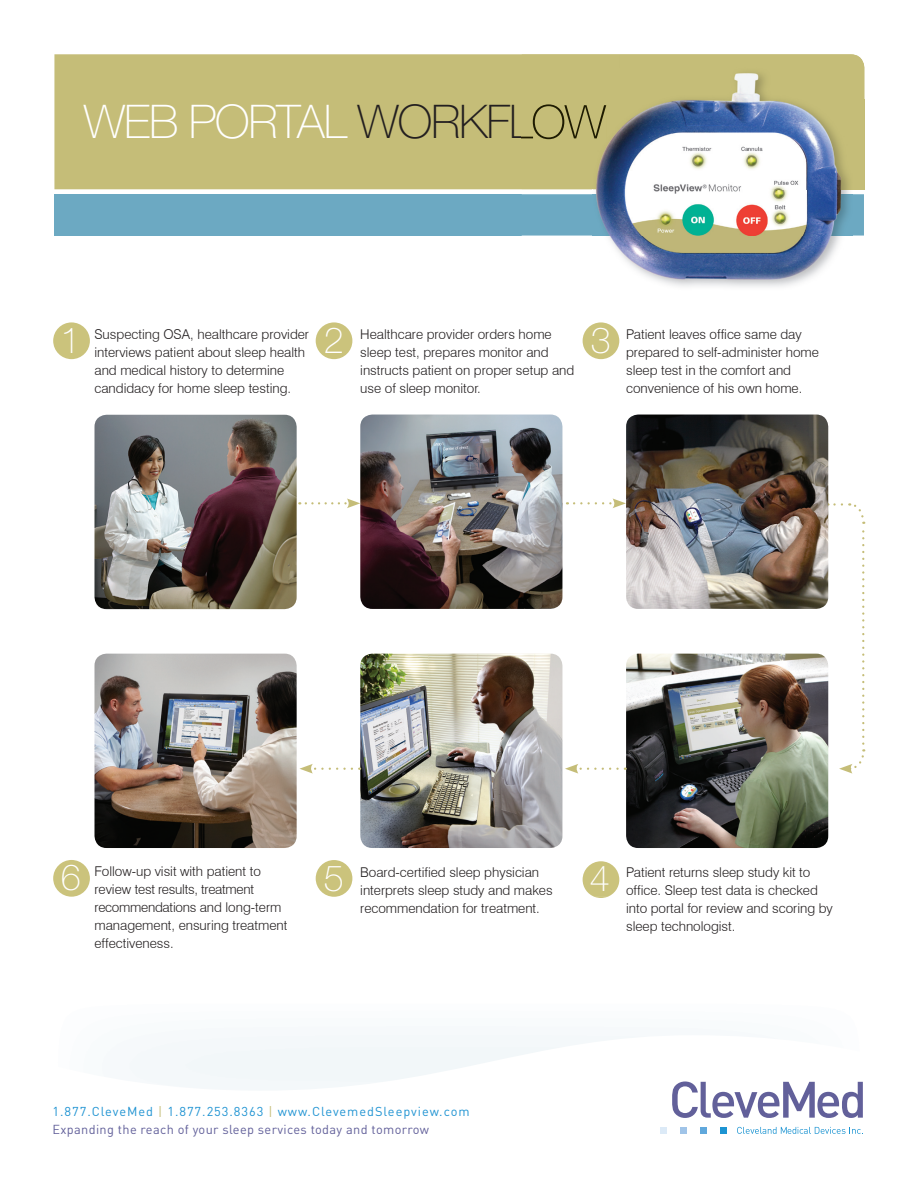
<style>
.page{position:relative;width:918px;height:1188px;background:#fff}
.page>*{position:absolute;margin:0;border:0;box-sizing:border-box;transform-origin:0 0}
.t1{font:100 46.5px "Helvetica Neue LT Std";letter-spacing:-.025em;color:#fff}
.t2{font:100 36px "Helvetica Neue LT Std";color:#fff}
.t3{font:300 13.5px/18px "Swiss 721 BT";color:#231f20}
.t4{font:12.75px/18px "DIN";letter-spacing:.025em;color:#1f93d2}
.s1{color:#231f20}
.s2{color:#c5bd78}
.s3{color:#62609a}
</style>
<div class="page">
<svg style="left:130px;top:1035px;width:733px;height:99px"></svg>
<svg style="left:737px;top:1127px;width:126px;height:7px"></svg>
<svg style="left:672px;top:1082px;width:191px;height:36px"></svg>
<div style="left:720px;top:1127px;width:6px;height:7px;background:#1c94d2"></div>
<div style="left:700px;top:1127px;width:7px;height:7px;background:#60a8dc"></div>
<div style="left:680px;top:1127px;width:7px;height:7px;background:#a0c4e8"></div>
<div style="left:660px;top:1127px;width:7px;height:7px;background:#dceaf7"></div>
<div style="left:54px;top:54px;width:468px;height:135px;background:#c5bd78"></div>
<div style="left:54px;top:194px;width:468px;height:42px;background:#6ca9c2"></div>
<img style="left:522px;top:54px;width:98px;height:306px">
<img style="left:522px;top:104px;width:71px;height:35px">
<div style="left:522px;top:194px;width:342px;height:42px;background:#6ca9c2"></div>
<img style="left:593px;top:67px;width:260px;height:223px">
<img style="left:593px;top:104px;width:13px;height:35px">
<svg style="left:828px;top:502px;width:38px;height:272px"></svg>
<img style="left:626px;top:415px;width:202px;height:194px">
<img style="left:583px;top:322px;width:36px;height:37px;border-radius:18px">
<img style="left:626px;top:654px;width:202px;height:194px">
<svg style="left:583px;top:861px;width:36px;height:37px"></svg>
<img style="left:94px;top:415px;width:203px;height:194px">
<div style="left:53px;top:322px;width:37px;height:37px;background:#cbc37c;border-radius:50%"></div>
<img style="left:360px;top:415px;width:202px;height:194px">
<div style="left:316px;top:322px;width:36px;height:37px;background:#cbc37c;border-radius:50%"></div>
<img style="left:360px;top:654px;width:202px;height:194px">
<div style="left:316px;top:860px;width:36px;height:37px;background:#cbc37c;border-radius:50%"></div>
<img style="left:94px;top:654px;width:203px;height:194px">
<div style="left:53px;top:860px;width:37px;height:37px;background:#cbc37c;border-radius:50%"></div>
<svg style="left:306px;top:498px;width:54px;height:10px"></svg>
<svg style="left:574px;top:498px;width:52px;height:10px"></svg>
<svg style="left:565px;top:764px;width:53px;height:10px"></svg>
<svg style="left:299px;top:764px;width:53px;height:10px"></svg>
<h1 class="t1" style="left:84px;top:95px;width:524px">WEB PORTAL <span class="s1">WORKFLOW</span></h1>
<h2 class="t2" style="left:324px;top:320px;width:22px">2</h2>
<h2 class="t2" style="left:61px;top:320px;width:22px">1</h2>
<p class="t3" style="left:360px;top:325px;width:216px">Healthcare provider orders home sleep test, prepares monitor and instructs patient on proper setup and use of sleep monitor.</p>
<p class="t3" style="left:94px;top:325px;width:216px">Suspecting OSA, healthcare provider interviews patient about sleep health and medical history to determine candidacy for home sleep testing.</p>
<h2 class="t2" style="left:591px;top:320px;width:22px">3</h2>
<p class="t3" style="left:626px;top:325px;width:194px">Patient leaves office same day prepared to self-administer home sleep test in the comfort and convenience of his own home.</p>
<h2 class="t2" style="left:61px;top:857px;width:22px">6</h2>
<p class="t3" style="left:94px;top:862px;width:194px">Follow-up visit with patient to review test results, treatment recommendations and long-term management, ensuring treatment effectiveness.</p>
<h2 class="t2" style="left:324px;top:858px;width:22px">5</h2>
<p class="t3" style="left:360px;top:863px;width:194px">Board-certified sleep physician interprets sleep study and makes recommendation for treatment.</p>
<h2 class="t2" style="left:590px;top:857px;width:22px">4</h2>
<p class="t3" style="left:626px;top:863px;width:208px">Patient returns sleep study kit to office. Sleep test data is checked into portal for review and scoring by sleep technologist.</p>
<p class="t4" style="left:52px;top:1102px;width:419px">1.877.CleveMed <span class="s2">|</span> 1.877.253.8363 <span class="s2">|</span> www.ClevemedSleepview.com<br><span class="s3">Expanding the reach of your sleep services today and tomorrow</span></p>
</div>
